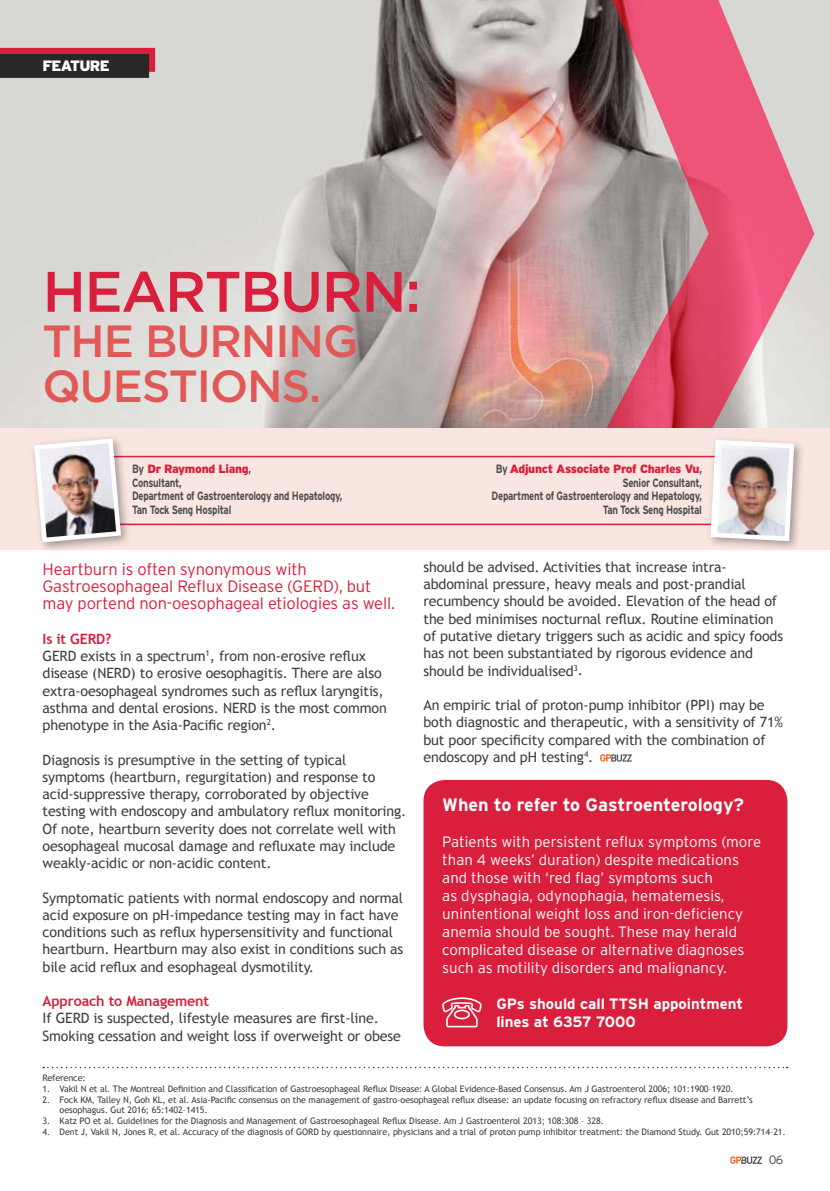
<style>
.page{position:relative;width:830px;height:1191px;background:#fff}
.page>*{position:absolute;margin:0;border:0;box-sizing:border-box;transform-origin:0 0}
.t1{font:500 57px "Gotham";letter-spacing:-.025em;color:#da1f3d}
.t2{font:500 45px/45px "Gotham";letter-spacing:-.025em;color:#e05957}
.t3{font:700 18px "Interstate";color:#fff}
.t4{font:300 16.5px/17.2px "Interstate";letter-spacing:-.01em;color:#da1f3d}
.t5{font:300 15px/18px "Interstate";color:#fff}
.t6{font:700 15px/18px "Interstate";color:#fff}
.t7{font:900 15px "Interstate";letter-spacing:-.05em;color:#fff}
.t8{font:14.25px/17.2px "Trebuchet MS";letter-spacing:-.01em;color:#414042}
.t9{font:700 14.25px "Trebuchet MS";letter-spacing:-.01em;color:#da1f3d}
.t10{font:700 12px/13.5px "Interstate";letter-spacing:-.03em;color:#4d4d4f;scale:.8 1}
.t11{font:300 12px "Interstate";color:#414042}
.t12{font:9px/10.8px "Trebuchet MS";letter-spacing:-.01em;color:#414042}
.s1{font-weight:900;color:#da1f3d}
.s2{font-weight:700;color:#da1f3d}
</style>
<div class="page">
<img style="left:0;top:0;width:829px;height:428px">
<svg style="left:730px;top:1156px;width:31px;height:8px"></svg>
<svg style="left:43px;top:1066px;width:744px;height:2px"></svg>
<div style="left:423px;top:780px;width:364px;height:266px;background:#da1f3d;border-radius:21px"></div>
<svg style="left:442px;top:997px;width:39px;height:30px"></svg>
<div style="left:0;top:48px;width:155px;height:24px;background:linear-gradient(to right,#da1f3d,#da1f3d)"></div>
<div style="left:0;top:54px;width:149px;height:24px;background:#292829"></div>
<svg style="left:604px;top:0;width:210px;height:428px;background:#cd7e8e"></svg>
<svg style="left:600px;top:754px;width:31px;height:7px"></svg>
<div style="left:0;top:428px;width:829px;height:121px;background:#f9e6e0"></div>
<hr style="left:97px;top:456px;width:635px;height:1px;background:#da1f3d">
<hr style="left:48px;top:523px;width:684px;height:2px;background:#da1f3d">
<div style="left:705px;top:435px;width:100px;height:117px;background:#000;opacity:.35"></div>
<svg style="left:707px;top:437px;width:89px;height:106px"></svg>
<div style="left:30px;top:434px;width:102px;height:119px;background:#000;opacity:.35"></div>
<img style="left:32px;top:436px;width:91px;height:109px">
<p class="t7" style="left:42px;top:57px;width:69px">FEATURE</p>
<h1 class="t1" style="left:43px;top:259px;width:380px">HEARTBURN:</h1>
<h2 class="t2" style="left:43px;top:317px;width:317px">THE BURNING<br>QUESTIONS.</h2>
<p class="t10" style="left:132px;top:462px;width:264px">By <span class="s1">Dr Raymond Liang</span>,<br>Consultant,<br>Department of Gastroenterology and Hepatology,<br>Tan Tock Seng Hospital</p>
<p class="t10" style="left:491px;top:462px;width:264px;text-align:right">By <span class="s1">Adjunct Associate Prof Charles Vu</span>,<br>Senior Consultant,<br>Department of Gastroenterology and Hepatology,<br>Tan Tock Seng Hospital</p>
<p class="t8" style="left:423px;top:558px;width:361px">should be advised. Activities that increase intra&shy;abdominal pressure, heavy meals and post-prandial recumbency should be avoided. Elevation of the head of the bed minimises nocturnal reflux. Routine elimination of putative dietary triggers such as acidic and spicy foods has not been substantiated by rigorous evidence and should be individualised<sup>3</sup>.</p>
<p class="t8" style="left:423px;top:696px;width:361px">An empiric trial of proton-pump inhibitor (PPI) may be both diagnostic and therapeutic, with a sensitivity of 71% but poor specificity compared with the combination of endoscopy and pH testing<sup>4</sup>.</p>
<p class="t3" style="left:442px;top:794px;width:303px">When to refer to Gastroenterology?</p>
<p class="t5" style="left:442px;top:832px;width:320px">Patients with persistent reflux symptoms (more than 4 weeks’ duration) despite medications and those with ‘red flag’ symptoms such<br>as dysphagia, odynophagia, hematemesis, unintentional weight loss and iron-deficiency anemia should be sought. These may herald complicated disease or alternative diagnoses such as motility disorders and malignancy.</p>
<p class="t6" style="left:496px;top:994px;width:248px">GPs should call TTSH appointment lines at 6357 7000</p>
<p class="t4" style="left:43px;top:560px;width:354px">Heartburn is often synonymous with<br>Gastroesophageal Reflux Disease (GERD), but may portend non-oesophageal etiologies as well.</p>
<p class="t8" style="left:43px;top:630px;width:345px"><span class="s2">Is it GERD?<br></span>GERD exists in a spectrum<sup>1</sup>, from non-erosive reflux disease (NERD) to erosive oesophagitis. There are also extra-oesophageal syndromes such as reflux laryngitis, asthma and dental erosions. NERD is the most common phenotype in the Asia-Pacific region<sup>2</sup>.</p>
<p class="t8" style="left:43px;top:751px;width:365px">Diagnosis is presumptive in the setting of typical symptoms (heartburn, regurgitation) and response to acid-suppressive therapy, corroborated by objective testing with endoscopy and ambulatory reflux monitoring.<br>Of note, heartburn severity does not correlate well with oesophageal mucosal damage and refluxate may include weakly-acidic or non-acidic content.</p>
<p class="t8" style="left:43px;top:889px;width:362px">Symptomatic patients with normal endoscopy and normal acid exposure on pH-impedance testing may in fact have conditions such as reflux hypersensitivity and functional heartburn. Heartburn may also exist in conditions such as bile acid reflux and esophageal dysmotility.</p>
<p class="t9" style="left:43px;top:992px;width:168px">Approach to Management</p>
<p class="t8" style="left:43px;top:1010px;width:359px">If GERD is suspected, lifestyle measures are first-line.<br>Smoking cessation and weight loss if overweight or obese</p>
<p class="t12" style="left:43px;top:1072px;width:45px">Reference:</p>
<p class="t12" style="left:43px;top:1083px;width:692px">1. Vakil N et al. The Montreal Definition and Classification of Gastroesophageal Reflux Disease: A Global Evidence-Based Consensus. Am J Gastroenterol 2006; 101:1900–1920.</p>
<p class="t12" style="left:60px;top:1094px;width:694px;text-indent:-17px">2. Fock KM, Talley N, Goh KL, et al. Asia-Pacific consensus on the management of gastro-oesophageal reflux disease: an update focusing on refractory reflux disease and Barrett’s oesophagus. Gut 2016; 65:1402–1415.</p>
<p class="t12" style="left:43px;top:1115px;width:563px">3. Katz PO et al. Guidelines for the Diagnosis and Management of Gastroesophageal Reflux Disease. Am J Gastroenterol 2013; 108:308 – 328.</p>
<p class="t12" style="left:43px;top:1126px;width:744px">4. Dent J, Vakil N, Jones R, et al. Accuracy of the diagnosis of GORD by questionnaire, physicians and a trial of proton pump inhibitor treatment: the Diamond Study. Gut 2010;59:714–21.</p>
<p class="t11" style="left:768px;top:1153px;width:16px">06</p>
</div>
